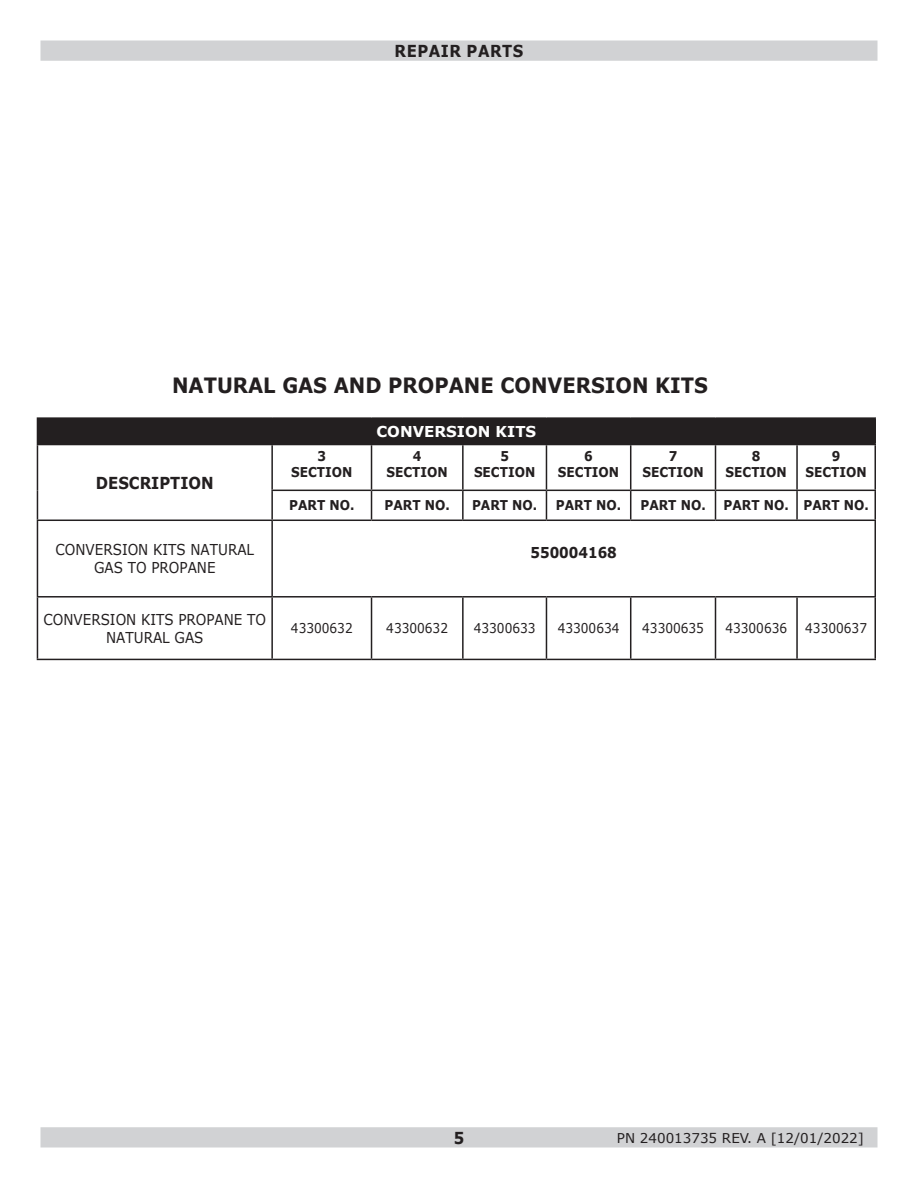
<style>
.page{position:relative;width:918px;height:1188px;background:#fff}
.page>*{position:absolute;margin:0;border:0;box-sizing:border-box;transform-origin:0 0}
.t1{font:700 21px "Verdana";color:#231f20;scale:.93 1}
.Table_Cell{font:700 16.5px "Verdana";color:#231f20;scale:.9 1}
.New_Section_for_TOC{font:700 16.5px "Verdana";letter-spacing:.035em;color:#231f20;scale:.9 1}
.Table_Cell-2{font:15px/18px "Verdana";color:#231f20;text-align:center;scale:.9 1}
.t2{font:700 15px "Verdana";color:#fff}
.Sub_Section{font:700 15px "Verdana";color:#231f20;scale:.9 1}
.Table_Cell-3{font:700 13.5px/16.2px "Verdana";color:#231f20;text-align:center;scale:.9 1}
.Table_Cell-4{font:13.5px "Verdana";color:#231f20;scale:.9 1}
.Table_Cell-5{font:13.5px "Verdana";color:#231f20}
</style>
<div class="page">
<div style="left:41px;top:1128px;width:836px;height:19px;background:#d1d2d4"></div>
<div style="left:40px;top:1127px;width:838px;height:21px;border:2px solid #d1d2d4"></div>
<div style="left:41px;top:41px;width:836px;height:19px;background:#d1d2d4"></div>
<div style="left:40px;top:40px;width:838px;height:21px;border:2px solid #d1d2d4"></div>
<div style="left:37px;top:418px;width:838px;height:27px;background:#231f20"></div>
<hr style="left:37px;top:417px;width:235px;height:2px;background:#231f20">
<hr style="left:272px;top:417px;width:100px;height:2px;background:#231f20">
<hr style="left:372px;top:417px;width:91px;height:2px;background:#231f20">
<hr style="left:463px;top:417px;width:83px;height:2px;background:#231f20">
<hr style="left:546px;top:417px;width:85px;height:2px;background:#231f20">
<hr style="left:631px;top:417px;width:85px;height:2px;background:#231f20">
<hr style="left:716px;top:417px;width:81px;height:2px;background:#231f20">
<hr style="left:797px;top:417px;width:79px;height:2px;background:#231f20">
<hr style="left:874px;top:419px;width:2px;height:25px;background:#231f20">
<hr style="left:37px;top:445px;width:1px;height:45px;background:#231f20">
<hr style="left:271px;top:445px;width:2px;height:45px;background:#231f20">
<hr style="left:371px;top:445px;width:1px;height:45px;background:#231f20">
<hr style="left:462px;top:445px;width:2px;height:45px;background:#231f20">
<hr style="left:546px;top:445px;width:1px;height:45px;background:#231f20">
<hr style="left:630px;top:445px;width:1px;height:45px;background:#231f20">
<hr style="left:715px;top:445px;width:1px;height:45px;background:#231f20">
<hr style="left:797px;top:444px;width:79px;height:1px;background:#231f20">
<hr style="left:796px;top:445px;width:2px;height:45px;background:#231f20">
<hr style="left:874px;top:445px;width:2px;height:45px;background:#231f20">
<hr style="left:37px;top:490px;width:1px;height:30px;background:#231f20">
<hr style="left:271px;top:490px;width:101px;height:1px;background:#231f20">
<hr style="left:271px;top:491px;width:2px;height:29px;background:#231f20">
<hr style="left:372px;top:490px;width:91px;height:1px;background:#231f20">
<svg style="left:371px;top:491px;width:1px;height:29px"></svg>
<hr style="left:463px;top:490px;width:83px;height:1px;background:#231f20">
<hr style="left:462px;top:491px;width:2px;height:29px;background:#231f20">
<hr style="left:546px;top:490px;width:85px;height:1px;background:#231f20">
<svg style="left:546px;top:491px;width:1px;height:29px"></svg>
<hr style="left:631px;top:490px;width:85px;height:1px;background:#231f20">
<svg style="left:630px;top:491px;width:1px;height:29px"></svg>
<hr style="left:716px;top:490px;width:81px;height:1px;background:#231f20">
<svg style="left:715px;top:491px;width:1px;height:29px"></svg>
<hr style="left:797px;top:490px;width:79px;height:1px;background:#231f20">
<hr style="left:796px;top:491px;width:2px;height:29px;background:#231f20">
<hr style="left:874px;top:491px;width:2px;height:29px;background:#231f20">
<hr style="left:37px;top:520px;width:235px;height:1px;background:#231f20">
<hr style="left:37px;top:521px;width:1px;height:75px;background:#231f20">
<hr style="left:272px;top:520px;width:100px;height:1px;background:#231f20">
<hr style="left:271px;top:521px;width:2px;height:75px;background:#231f20">
<hr style="left:372px;top:520px;width:91px;height:1px;background:#231f20">
<hr style="left:463px;top:520px;width:83px;height:1px;background:#231f20">
<hr style="left:546px;top:520px;width:85px;height:1px;background:#231f20">
<hr style="left:631px;top:520px;width:85px;height:1px;background:#231f20">
<hr style="left:716px;top:520px;width:81px;height:1px;background:#231f20">
<hr style="left:797px;top:520px;width:79px;height:1px;background:#231f20">
<hr style="left:874px;top:521px;width:2px;height:75px;background:#231f20">
<hr style="left:37px;top:596px;width:235px;height:2px;background:#231f20">
<hr style="left:37px;top:598px;width:1px;height:61px;background:#231f20">
<hr style="left:272px;top:596px;width:100px;height:2px;background:#231f20">
<hr style="left:271px;top:598px;width:2px;height:61px;background:#231f20">
<hr style="left:372px;top:596px;width:91px;height:2px;background:#231f20">
<hr style="left:371px;top:598px;width:1px;height:61px;background:#231f20">
<hr style="left:463px;top:596px;width:83px;height:2px;background:#231f20">
<hr style="left:462px;top:598px;width:2px;height:61px;background:#231f20">
<hr style="left:546px;top:596px;width:85px;height:2px;background:#231f20">
<hr style="left:546px;top:598px;width:1px;height:61px;background:#231f20">
<hr style="left:631px;top:596px;width:85px;height:2px;background:#231f20">
<hr style="left:630px;top:598px;width:1px;height:61px;background:#231f20">
<hr style="left:716px;top:596px;width:81px;height:2px;background:#231f20">
<hr style="left:715px;top:598px;width:1px;height:61px;background:#231f20">
<hr style="left:797px;top:596px;width:79px;height:2px;background:#231f20">
<hr style="left:796px;top:598px;width:2px;height:61px;background:#231f20">
<hr style="left:874px;top:598px;width:2px;height:61px;background:#231f20">
<hr style="left:37px;top:659px;width:235px;height:1px;background:#231f20">
<hr style="left:272px;top:659px;width:100px;height:1px;background:#231f20">
<hr style="left:372px;top:659px;width:91px;height:1px;background:#231f20">
<hr style="left:463px;top:659px;width:83px;height:1px;background:#231f20">
<hr style="left:546px;top:659px;width:85px;height:1px;background:#231f20">
<hr style="left:631px;top:659px;width:85px;height:1px;background:#231f20">
<hr style="left:716px;top:659px;width:81px;height:1px;background:#231f20">
<hr style="left:797px;top:659px;width:79px;height:1px;background:#231f20">
<p class="New_Section_for_TOC" style="left:395px;top:39px;width:145px">REPAIR PARTS</p>
<p class="t1" style="left:172px;top:370px;width:578px">NATURAL GAS AND PROPANE CONVERSION KITS</p>
<p class="Table_Cell" style="left:96px;top:471px;width:132px">DESCRIPTION</p>
<p class="t2" style="left:376px;top:421px;width:161px">CONVERSION KITS</p>
<p class="Table_Cell-3" style="left:291px;top:448px;width:70px">3<br>SECTION</p>
<p class="Table_Cell-3" style="left:387px;top:448px;width:70px">4<br>SECTION</p>
<p class="Table_Cell-3" style="left:474px;top:448px;width:70px">5<br>SECTION</p>
<p class="Table_Cell-3" style="left:558px;top:448px;width:70px">6<br>SECTION</p>
<p class="Table_Cell-3" style="left:642px;top:448px;width:70px">7<br>SECTION</p>
<p class="Table_Cell-3" style="left:726px;top:448px;width:70px">8<br>SECTION</p>
<p class="Table_Cell-3" style="left:806px;top:448px;width:70px">9<br>SECTION</p>
<p class="Table_Cell-3" style="left:289px;top:497px;width:74px">PART NO.</p>
<p class="Table_Cell-3" style="left:385px;top:497px;width:74px">PART NO.</p>
<p class="Table_Cell-3" style="left:472px;top:497px;width:74px">PART NO.</p>
<p class="Table_Cell-3" style="left:556px;top:497px;width:74px">PART NO.</p>
<p class="Table_Cell-3" style="left:640px;top:497px;width:74px">PART NO.</p>
<p class="Table_Cell-3" style="left:724px;top:497px;width:74px">PART NO.</p>
<p class="Table_Cell-3" style="left:804px;top:497px;width:74px">PART NO.</p>
<p class="Table_Cell-2" style="left:55px;top:541px;width:222px">CONVERSION KITS NATURAL<br>GAS TO PROPANE</p>
<p class="Sub_Section" style="left:531px;top:542px;width:97px">550004168</p>
<p class="Table_Cell-2" style="left:43px;top:610px;width:249px">CONVERSION KITS PROPANE TO<br>NATURAL GAS</p>
<p class="Table_Cell-4" style="left:291px;top:619px;width:70px">43300632</p>
<p class="Table_Cell-4" style="left:386px;top:619px;width:70px">43300632</p>
<p class="Table_Cell-4" style="left:474px;top:619px;width:70px">43300633</p>
<p class="Table_Cell-4" style="left:558px;top:619px;width:70px">43300634</p>
<p class="Table_Cell-4" style="left:642px;top:619px;width:70px">43300635</p>
<p class="Table_Cell-4" style="left:725px;top:619px;width:70px">43300636</p>
<p class="Table_Cell-4" style="left:805px;top:619px;width:70px">43300637</p>
<p class="Table_Cell" style="left:454px;top:1126px;width:13px">5</p>
<p class="Table_Cell-5" style="left:617px;top:1128px;width:249px">PN 240013735 REV. A [12/01/2022]</p>
</div>
